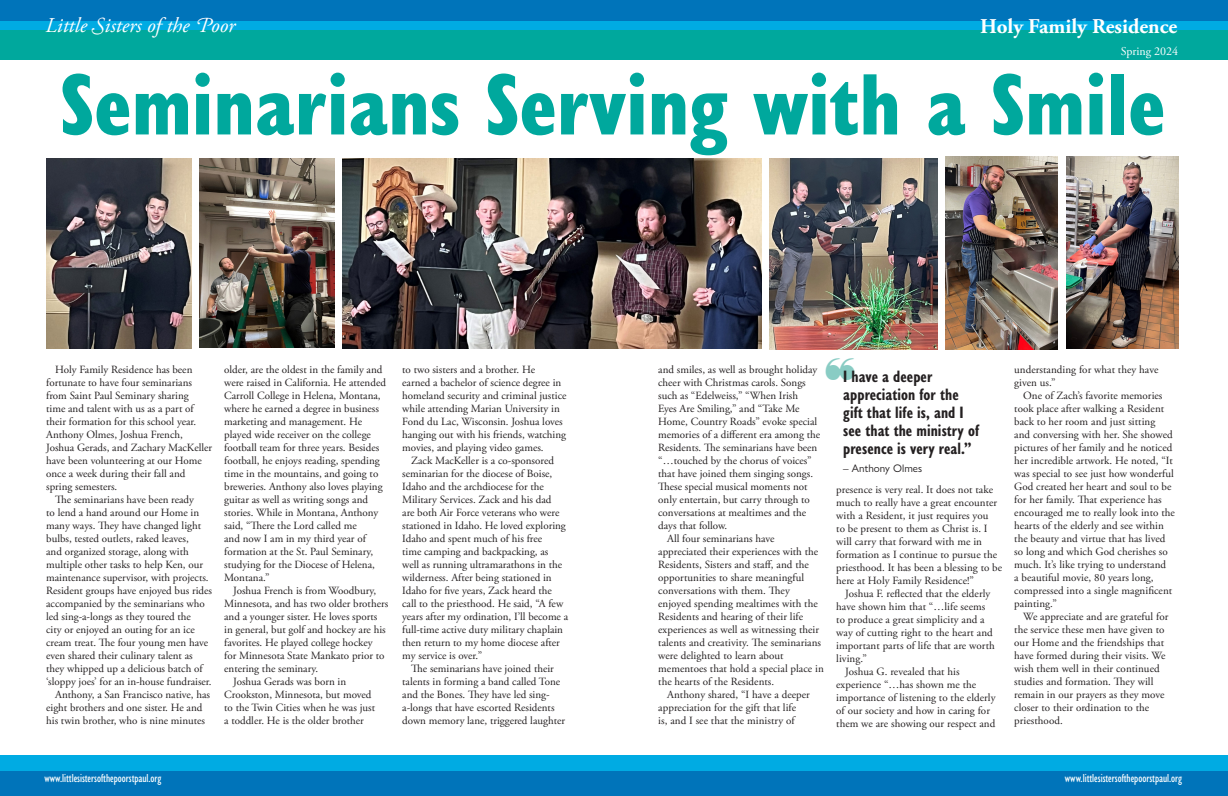
<style>
.page{position:relative;width:1228px;height:796px;background:#fff}
.page>*{position:absolute;margin:0;border:0;box-sizing:border-box;transform-origin:0 0}
.headlines{font:800 condensed 90px "Gill Sans Nova";color:#00a89d}
.t1{font:italic 21px "Adobe Garamond Pro";color:#fff}
.t2{font:700 21px "Adobe Garamond Pro";color:#fff}
.pull_quote{font:700 condensed 17px/18px "Gill Sans Nova";letter-spacing:.005em;color:#231f20}
.t3{font:500 condensed 12px "Gill Sans Nova";color:#fff}
.t4{font:12px "Adobe Garamond Pro";color:#fff}
.body{font:11px/13px "Adobe Garamond Pro";color:#231f20}
.pull_quote-2{font:11px "Gill Sans Nova";letter-spacing:.005em;color:#231f20}
</style>
<div class="page">
<div style="left:0;top:21px;width:1228px;height:39px;background:#00a89d"></div>
<div style="left:0;top:0;width:1228px;height:21px;background:#0074ba"></div>
<div style="left:0;top:21px;width:1228px;height:9px;background:#00abe3"></div>
<div style="left:0;top:770px;width:1228px;height:26px;background:#0074ba"></div>
<div style="left:0;top:755px;width:1228px;height:16px;background:#00abe3"></div>
<img style="left:1066px;top:156px;width:112px;height:193px">
<img style="left:46px;top:159px;width:146px;height:189px">
<img style="left:946px;top:156px;width:112px;height:193px">
<img style="left:769px;top:159px;width:168px;height:190px">
<img style="left:342px;top:159px;width:420px;height:189px">
<img style="left:200px;top:159px;width:134px;height:189px">
<h2 class="t1" style="left:46px;top:13px;width:191px">Little Sisters of the Poor</h2>
<h2 class="t2" style="left:980px;top:14px;width:199px">Holy Family Residence</h2>
<p class="t4" style="left:1121px;top:43px;width:59px">Spring 2024</p>
<p class="headlines" style="left:60px;top:42px;width:1107px">Seminarians Serving with a Smile</p>
<p class="body" style="left:46px;top:363px;width:167px;text-indent:9px">Holy Family Residence has been fortunate to have four seminarians from Saint Paul Seminary sharing<br>time and talent with us as a part of their formation for this school year.<br>Anthony Olmes, Joshua French,<br>Joshua Gerads, and Zachary MacKeller have been volunteering at our Home once a week during their fall and spring semesters.</p>
<p class="body" style="left:46px;top:493px;width:167px;text-indent:9px">The seminarians have been ready<br>to lend a hand around our Home in many ways. They have changed light bulbs, tested outlets, raked leaves,<br>and organized storage, along with multiple other tasks to help Ken, our maintenance supervisor, with projects.<br>Resident groups have enjoyed bus rides accompanied by the seminarians who led sing-a-longs as they toured the<br>city or enjoyed an outing for an ice cream treat. The four young men have even shared their culinary talent as they whipped up a delicious batch of ‘sloppy joes’ for an in-house fundraiser.</p>
<p class="body" style="left:46px;top:688px;width:165px;text-indent:9px">Anthony, a San Francisco native, has eight brothers and one sister. He and his twin brother, who is nine minutes</p>
<p class="body" style="left:224px;top:363px;width:163px">older, are the oldest in the family and were raised in California. He attended Carroll College in Helena, Montana, where he earned a degree in business marketing and management. He played wide receiver on the college football team for three years. Besides football, he enjoys reading, spending time in the mountains, and going to breweries. Anthony also loves playing guitar as well as writing songs and stories. While in Montana, Anthony said, “There the Lord called me<br>and now I am in my third year of formation at the St. Paul Seminary, studying for the Diocese of Helena, Montana.”</p>
<p class="body" style="left:224px;top:584px;width:166px;text-indent:9px">Joshua French is from Woodbury, Minnesota, and has two older brothers and a younger sister. He loves sports in general, but golf and hockey are his favorites. He played college hockey<br>for Minnesota State Mankato prior to entering the seminary.</p>
<p class="body" style="left:224px;top:675px;width:152px;text-indent:9px">Joshua Gerads was born in<br>Crookston, Minnesota, but moved to the Twin Cities when he was just a toddler. He is the older brother</p>
<p class="body" style="left:402px;top:363px;width:166px">to two sisters and a brother. He<br>earned a bachelor of science degree in homeland security and criminal justice while attending Marian University in Fond du Lac, Wisconsin. Joshua loves hanging out with his friends, watching movies, and playing video games.</p>
<p class="body" style="left:402px;top:454px;width:167px;text-indent:9px">Zack MacKeller is a co-sponsored seminarian for the diocese of Boise, Idaho and the archdiocese for the Military Services. Zack and his dad<br>are both Air Force veterans who were stationed in Idaho. He loved exploring Idaho and spent much of his free<br>time camping and backpacking, as well as running ultramarathons in the wilderness. After being stationed in Idaho for five years, Zack heard the call to the priesthood. He said, “A few years after my ordination, I’ll become a full-time active duty military chaplain then return to my home diocese after my service is over.”</p>
<p class="body" style="left:402px;top:662px;width:164px;text-indent:9px">The seminarians have joined their talents in forming a band called Tone and the Bones. They have led sing&shy;a-longs that have escorted Residents down memory lane, triggered laughter</p>
<p class="body" style="left:658px;top:363px;width:163px">and smiles, as well as brought holiday cheer with Christmas carols. Songs such as “Edelweiss,” “When Irish<br>Eyes Are Smiling,” and “Take Me Home, Country Roads” evoke special memories of a different era among the Residents. The seminarians have been “…touched by the chorus of voices” that have joined them singing songs.<br>These special musical moments not only entertain, but carry through to conversations at mealtimes and the days that follow.</p>
<p class="body" style="left:658px;top:532px;width:167px;text-indent:9px">All four seminarians have appreciated their experiences with the Residents, Sisters and staff, and the opportunities to share meaningful conversations with them. They enjoyed spending mealtimes with the Residents and hearing of their life experiences as well as witnessing their talents and creativity. The seminarians were delighted to learn about mementoes that hold a special place in the hearts of the Residents.</p>
<p class="body" style="left:658px;top:688px;width:153px;text-indent:9px">Anthony shared, “I have a deeper appreciation for the gift that life<br>is, and I see that the ministry of</p>
<p class="pull_quote" style="left:843px;top:367px;width:137px">I have a deeper appreciation for the gift that life is, and I see that the ministry of presence is very real.”</p>
<p class="pull_quote-2" style="left:843px;top:462px;width:80px">– Anthony Olmes</p>
<p class="body" style="left:836px;top:483px;width:167px">presence is very real. It does not take much to really have a great encounter with a Resident, it just requires you<br>to be present to them as Christ is. I will carry that forward with me in formation as I continue to pursue the priesthood. It has been a blessing to be here at Holy Family Residence!”</p>
<p class="body" style="left:836px;top:587px;width:160px;text-indent:9px">Joshua F. reflected that the elderly have shown him that “…life seems to produce a great simplicity and a way of cutting right to the heart and important parts of life that are worth living.”</p>
<p class="body" style="left:836px;top:665px;width:161px;text-indent:9px">Joshua G. revealed that his experience “…has shown me the importance of listening to the elderly of our society and how in caring for them we are showing our respect and</p>
<p class="body" style="left:1014px;top:363px;width:146px">understanding for what they have given us.”</p>
<p class="body" style="left:1014px;top:389px;width:162px;text-indent:9px">One of Zach’s favorite memories took place after walking a Resident back to her room and just sitting<br>and conversing with her. She showed pictures of her family and he noticed her incredible artwork. He noted, “It was special to see just how wonderful God created her heart and soul to be for her family. That experience has encouraged me to really look into the hearts of the elderly and see within the beauty and virtue that has lived so long and which God cherishes so much. It’s like trying to understand<br>a beautiful movie, 80 years long, compressed into a single magnificent painting.”</p>
<p class="body" style="left:1014px;top:610px;width:156px;text-indent:9px">We appreciate and are grateful for the service these men have given to our Home and the friendships that have formed during their visits. We wish them well in their continued studies and formation. They will remain in our prayers as they move closer to their ordination to the priesthood.</p>
<p class="t3" style="left:44px;top:770px;width:119px">www.littlesistersofthepoorstpaul.org</p>
<p class="t3" style="left:1065px;top:770px;width:119px">www.littlesistersofthepoorstpaul.org</p>
</div>
